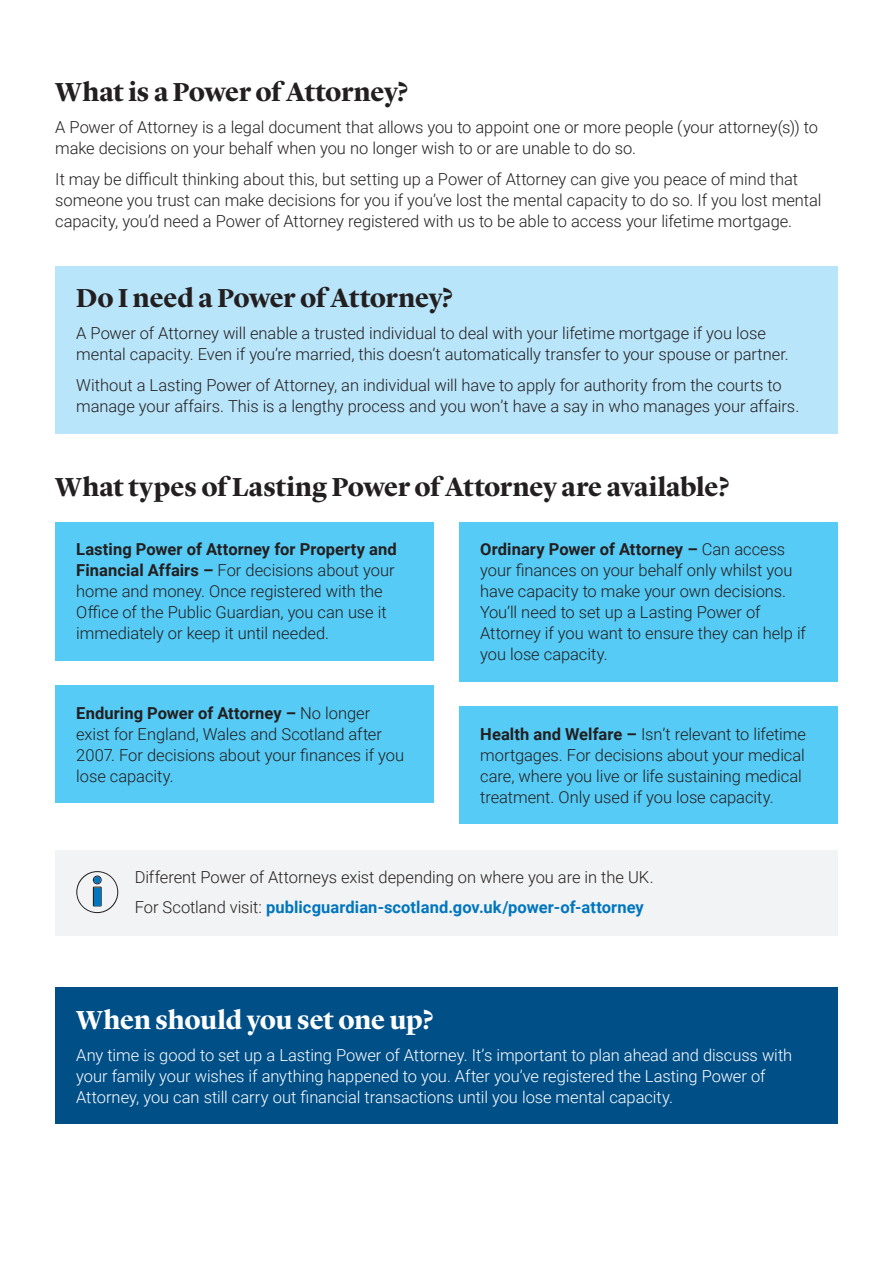
<style>
.page{position:relative;width:893px;height:1263px;background:#fff}
.page>*{position:absolute;margin:0;border:0;box-sizing:border-box;transform-origin:0 0}
.H3_-_Black{font:700 27px "Lyon Display";letter-spacing:-.01em;color:#231f20}
.H3_-_White{font:700 27px "Lyon Display";letter-spacing:-.01em;color:#fff}
.Body_Text_-_Black{font:300 16.5px/21px "Roboto";letter-spacing:-.005em;color:#231f20}
.Body_Text_-_White{font:300 16.5px/21px "Roboto";letter-spacing:-.005em;color:#fff}
.Body_Text_-_White-2{font:700 16.5px "Roboto";letter-spacing:.005em;color:#0076bf}
.Body_Text_-_White-3{font:300 16.5px "Roboto";letter-spacing:-.005em;color:#231f20}
.s1{font-weight:700}
.s2{font-weight:300;color:#231f20}
</style>
<div class="page">
<div style="left:55px;top:266px;width:783px;height:167px;background:#b9e5fa"></div>
<div style="left:55px;top:850px;width:783px;height:86px;background:#f2f3f4"></div>
<div style="left:55px;top:988px;width:783px;height:136px;background:#004f87"></div>
<div style="left:55px;top:522px;width:379px;height:138px;background:#56cbf5"></div>
<div style="left:55px;top:686px;width:379px;height:117px;background:#56cbf5"></div>
<div style="left:459px;top:522px;width:379px;height:159px;background:#56cbf5"></div>
<div style="left:459px;top:707px;width:379px;height:117px;background:#56cbf5"></div>
<svg style="left:76px;top:871px;width:43px;height:43px"></svg>
<div style="left:94px;top:877px;width:7px;height:6px;background:#0076bf;border-radius:50%"></div>
<div style="left:94px;top:888px;width:7px;height:17px;background:#0076bf"></div>
<p class="H3_-_Black" style="left:55px;top:72px;width:355px">What is a Power of Attorney?</p>
<p class="Body_Text_-_Black" style="left:55px;top:116px;width:764px">A Power of Attorney is a legal document that allows you to appoint one or more people (your attorney(s)) to make decisions on your behalf when you no longer wish to or are unable to do so.</p>
<p class="Body_Text_-_Black" style="left:55px;top:168px;width:768px">It may be difficult thinking about this, but setting up a Power of Attorney can give you peace of mind that someone you trust can make decisions for you if you’ve lost the mental capacity to do so. If you lost mental capacity, you’d need a Power of Attorney registered with us to be able to access your lifetime mortgage.</p>
<p class="H3_-_Black" style="left:76px;top:278px;width:378px">Do I need a Power of Attorney?</p>
<p class="Body_Text_-_Black" style="left:76px;top:322px;width:714px">A Power of Attorney will enable a trusted individual to deal with your lifetime mortgage if you lose mental capacity. Even if you’re married, this doesn’t automatically transfer to your spouse or partner.</p>
<p class="Body_Text_-_Black" style="left:76px;top:374px;width:724px">Without a Lasting Power of Attorney, an individual will have to apply for authority from the courts to manage your affairs. This is a lengthy process and you won’t have a say in who manages your affairs.</p>
<p class="H3_-_Black" style="left:55px;top:467px;width:676px">What types of Lasting Power of Attorney are available?</p>
<p class="Body_Text_-_Black" style="left:76px;top:538px;width:322px"><span class="s1">Lasting Power of Attorney for Property and Financial Affairs –</span> For decisions about your home and money. Once registered with the Office of the Public Guardian, you can use it immediately or keep it until needed.</p>
<p class="Body_Text_-_Black" style="left:76px;top:702px;width:329px"><span class="s1">Enduring Power of Attorney –</span> No longer exist for England, Wales and Scotland after 2007. For decisions about your finances if you lose capacity.</p>
<p class="Body_Text_-_Black" style="left:480px;top:538px;width:327px"><span class="s1">Ordinary Power of Attorney –</span> Can access your finances on your behalf only whilst you have capacity to make your own decisions.<br>You’ll need to set up a Lasting Power of Attorney if you want to ensure they can help if you lose capacity.</p>
<p class="Body_Text_-_Black" style="left:480px;top:723px;width:327px"><span class="s1">Health and Welfare –</span> Isn’t relevant to lifetime mortgages. For decisions about your medical care, where you live or life sustaining medical treatment. Only used if you lose capacity.</p>
<p class="Body_Text_-_White-3" style="left:135px;top:866px;width:520px">Different Power of Attorneys exist depending on where you are in the UK.</p>
<p class="Body_Text_-_White-2" style="left:135px;top:896px;width:511px"><span class="s2">For Scotland visit:</span> publicguardian-scotland.gov.uk/power-of-attorney</p>
<p class="H3_-_White" style="left:76px;top:1000px;width:359px">When should you set one up?</p>
<p class="Body_Text_-_White" style="left:76px;top:1044px;width:717px">Any time is good to set up a Lasting Power of Attorney. It’s important to plan ahead and discuss with your family your wishes if anything happened to you. After you’ve registered the Lasting Power of<br>Attorney, you can still carry out financial transactions until you lose mental capacity.</p>
</div>
